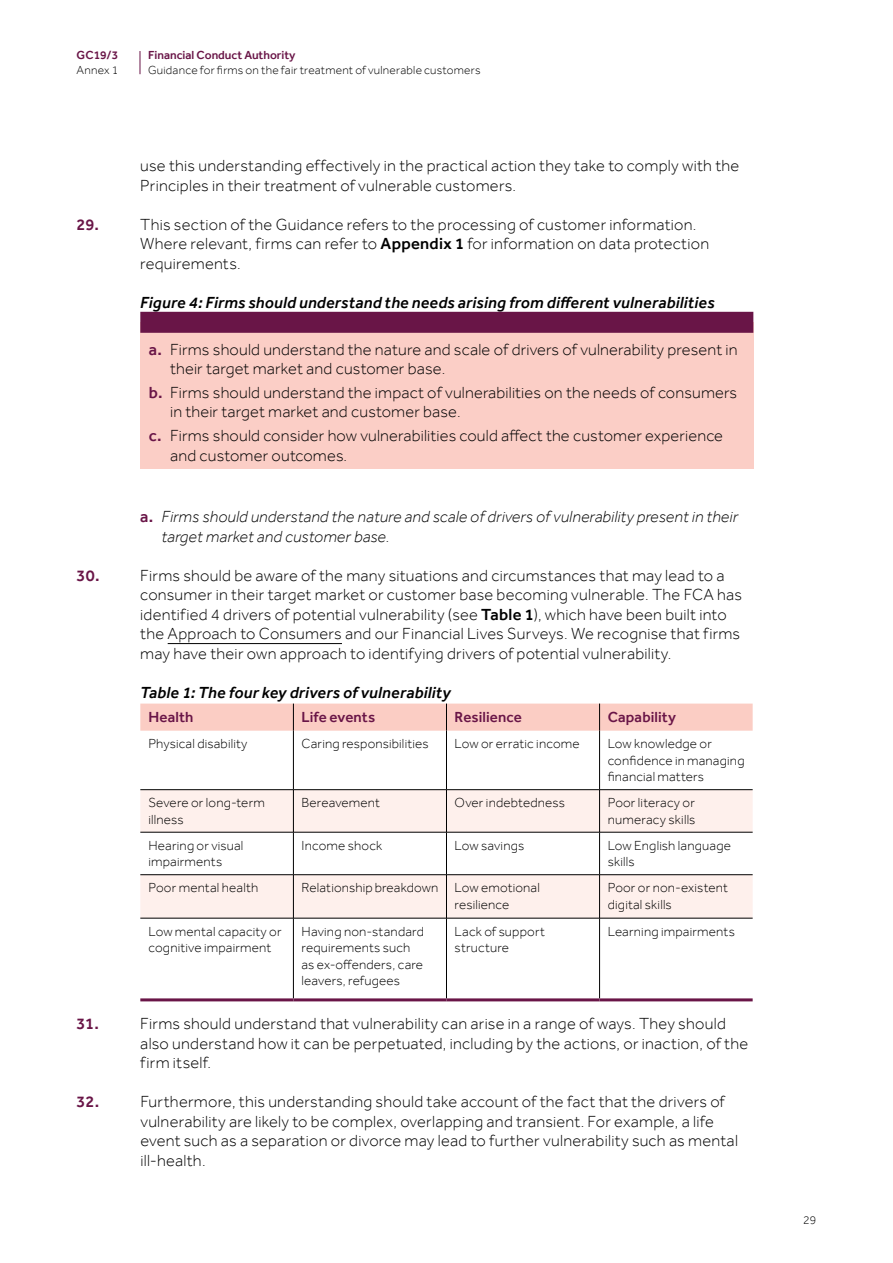
<style>
.page{position:relative;width:893px;height:1263px;background:#fff}
.page>*{position:absolute;margin:0;border:0;box-sizing:border-box;transform-origin:0 0}
.t1{font:300 16.5px/19.5px "Effra";letter-spacing:.015em;color:#000}
.t2{font:italic 500 16.5px "Effra";letter-spacing:.015em;color:#000}
.t3{font:italic 300 16.5px/19.5px "Effra";letter-spacing:.01em;color:#000}
.t4{font:500 16.5px "Effra";color:#691547}
.t5{font:500 15px "Effra";letter-spacing:.01em;color:#691547}
.t6{font:300 13.5px/16.5px "Effra";letter-spacing:.015em;color:#000}
.t7{font:300 12px "Effra";letter-spacing:.02em;color:#000}
.t8{font:500 12px "Effra";color:#691547}
.s1{font-weight:500}
.s2{font-weight:500;color:#691547}
.s3{font-weight:500;font-style:normal;color:#691547}
</style>
<div class="page">
<hr style="left:168px;top:643px;width:174px;height:1px;background:#000">
<div style="left:140px;top:322px;width:613px;height:147px;background:#fbcec6"></div>
<div style="left:140px;top:312px;width:613px;height:21px;background:#691547"></div>
<svg style="left:140px;top:790px;width:613px;height:128px;fill:#fef0ec"></svg>
<div style="left:140px;top:704px;width:613px;height:27px;background:#fbcdc4"></div>
<hr style="left:293px;top:731px;width:1px;height:58px;background:#000">
<hr style="left:446px;top:731px;width:1px;height:58px;background:#000">
<hr style="left:599px;top:731px;width:1px;height:58px;background:#000">
<hr style="left:140px;top:789px;width:153px;height:1px;background:#000">
<hr style="left:293px;top:789px;width:153px;height:1px;background:#000">
<hr style="left:293px;top:790px;width:1px;height:42px;background:#000">
<hr style="left:446px;top:789px;width:154px;height:1px;background:#000">
<hr style="left:446px;top:790px;width:1px;height:42px;background:#000">
<hr style="left:600px;top:789px;width:153px;height:1px;background:#000">
<hr style="left:599px;top:790px;width:1px;height:42px;background:#000">
<hr style="left:140px;top:832px;width:153px;height:1px;background:#000">
<hr style="left:293px;top:832px;width:153px;height:1px;background:#000">
<hr style="left:293px;top:832px;width:1px;height:42px;background:#000">
<hr style="left:446px;top:832px;width:154px;height:1px;background:#000">
<hr style="left:446px;top:832px;width:1px;height:42px;background:#000">
<hr style="left:600px;top:832px;width:153px;height:1px;background:#000">
<hr style="left:599px;top:832px;width:1px;height:42px;background:#000">
<hr style="left:140px;top:874px;width:153px;height:1px;background:#000">
<hr style="left:293px;top:874px;width:153px;height:1px;background:#000">
<hr style="left:293px;top:875px;width:1px;height:43px;background:#000">
<hr style="left:446px;top:874px;width:154px;height:1px;background:#000">
<hr style="left:446px;top:875px;width:1px;height:43px;background:#000">
<hr style="left:600px;top:874px;width:153px;height:1px;background:#000">
<hr style="left:599px;top:875px;width:1px;height:43px;background:#000">
<hr style="left:140px;top:918px;width:153px;height:1px;background:#000">
<hr style="left:293px;top:918px;width:153px;height:1px;background:#000">
<hr style="left:293px;top:918px;width:1px;height:80px;background:#000">
<hr style="left:446px;top:918px;width:154px;height:1px;background:#000">
<hr style="left:446px;top:918px;width:1px;height:80px;background:#000">
<hr style="left:600px;top:918px;width:153px;height:1px;background:#000">
<hr style="left:599px;top:918px;width:1px;height:80px;background:#000">
<hr style="left:140px;top:998px;width:153px;height:3px;background:#691547">
<hr style="left:293px;top:998px;width:153px;height:3px;background:#691547">
<hr style="left:446px;top:998px;width:154px;height:3px;background:#691547">
<hr style="left:600px;top:998px;width:153px;height:3px;background:#691547">
<svg style="left:140px;top:51px;width:1px;height:23px"></svg>
<p class="t8" style="left:77px;top:48px;width:43px">GC19/3</p>
<p class="t7" style="left:77px;top:63px;width:43px">Annex 1</p>
<p class="t8" style="left:148px;top:48px;width:149px">Financial Conduct Authority</p>
<p class="t7" style="left:148px;top:63px;width:334px">Guidance for firms on the fair treatment of vulnerable customers</p>
<p class="t1" style="left:140px;top:156px;width:601px">use this understanding effectively in the practical action they take to comply with the<br>Principles in their treatment of vulnerable customers.</p>
<p class="t4" style="left:77px;top:214px;width:24px">29.</p>
<p class="t1" style="left:140px;top:214px;width:570px">This section of the Guidance refers to the processing of customer information.<br>Where relevant, firms can refer to <span class="s1">Appendix 1</span> for information on data protection requirements.</p>
<p class="t2" style="left:140px;top:292px;width:576px">Figure 4: Firms should understand the needs arising from different vulnerabilities</p>
<p class="t1" style="left:170px;top:339px;width:569px;text-indent:-21px"><span class="s2">a.</span> Firms should understand the nature and scale of drivers of vulnerability present in their target market and customer base.</p>
<p class="t1" style="left:170px;top:382px;width:569px;text-indent:-21px"><span class="s2">b.</span> Firms should understand the impact of vulnerabilities on the needs of consumers in their target market and customer base.</p>
<p class="t1" style="left:170px;top:426px;width:554px;text-indent:-21px"><span class="s2">c.</span> Firms should consider how vulnerabilities could affect the customer experience and customer outcomes.</p>
<p class="t3" style="left:162px;top:507px;width:578px;text-indent:-21px"><span class="s3">a.</span> Firms should understand the nature and scale of drivers of vulnerability present in their target market and customer base.</p>
<p class="t4" style="left:77px;top:565px;width:24px">30.</p>
<p class="t1" style="left:140px;top:565px;width:603px">Firms should be aware of the many situations and circumstances that may lead to a consumer in their target market or customer base becoming vulnerable. The FCA has identified 4 drivers of potential vulnerability (see <span class="s1">Table 1</span>), which have been built into the Approach to Consumers and our Financial Lives Surveys. We recognise that firms may have their own approach to identifying drivers of potential vulnerability.</p>
<p class="t2" style="left:140px;top:682px;width:312px">Table 1: The four key drivers of vulnerability</p>
<p class="t5" style="left:148px;top:708px;width:47px">Health</p>
<p class="t5" style="left:301px;top:708px;width:75px">Life events</p>
<p class="t5" style="left:455px;top:708px;width:69px">Resilience</p>
<p class="t5" style="left:608px;top:708px;width:70px">Capability</p>
<p class="t6" style="left:148px;top:735px;width:101px">Physical disability</p>
<p class="t6" style="left:301px;top:735px;width:129px">Caring responsibilities</p>
<p class="t6" style="left:455px;top:735px;width:127px">Low or erratic income</p>
<p class="t6" style="left:608px;top:735px;width:138px">Low knowledge or confidence in managing financial matters</p>
<p class="t6" style="left:148px;top:794px;width:118px">Severe or long-term illness</p>
<p class="t6" style="left:302px;top:794px;width:80px">Bereavement</p>
<p class="t6" style="left:455px;top:794px;width:112px">Over indebtedness</p>
<p class="t6" style="left:608px;top:794px;width:89px">Poor literacy or numeracy skills</p>
<p class="t6" style="left:148px;top:837px;width:96px">Hearing or visual impairments</p>
<p class="t6" style="left:302px;top:837px;width:82px">Income shock</p>
<p class="t6" style="left:455px;top:837px;width:71px">Low savings</p>
<p class="t6" style="left:608px;top:837px;width:125px">Low English language skills</p>
<p class="t6" style="left:148px;top:879px;width:111px">Poor mental health</p>
<p class="t6" style="left:455px;top:879px;width:87px;text-indent:-153px">Relationship breakdown Low emotional resilience</p>
<p class="t6" style="left:608px;top:879px;width:122px">Poor or non-existent digital skills</p>
<p class="t6" style="left:148px;top:923px;width:135px">Low mental capacity or cognitive impairment</p>
<p class="t6" style="left:302px;top:923px;width:124px">Having non-standard requirements such as ex-offenders, care leavers, refugees</p>
<p class="t6" style="left:455px;top:923px;width:92px">Lack of support structure</p>
<p class="t6" style="left:608px;top:923px;width:129px">Learning impairments</p>
<p class="t4" style="left:77px;top:1014px;width:24px">31.</p>
<p class="t1" style="left:140px;top:1014px;width:609px">Firms should understand that vulnerability can arise in a range of ways. They should also understand how it can be perpetuated, including by the actions, or inaction, of the firm itself.</p>
<p class="t4" style="left:77px;top:1092px;width:24px">32.</p>
<p class="t1" style="left:140px;top:1092px;width:599px">Furthermore, this understanding should take account of the fact that the drivers of vulnerability are likely to be complex, overlapping and transient. For example, a life event such as a separation or divorce may lead to further vulnerability such as mental ill-health.</p>
<p class="t7" style="left:803px;top:1213px;width:15px">29</p>
</div>
